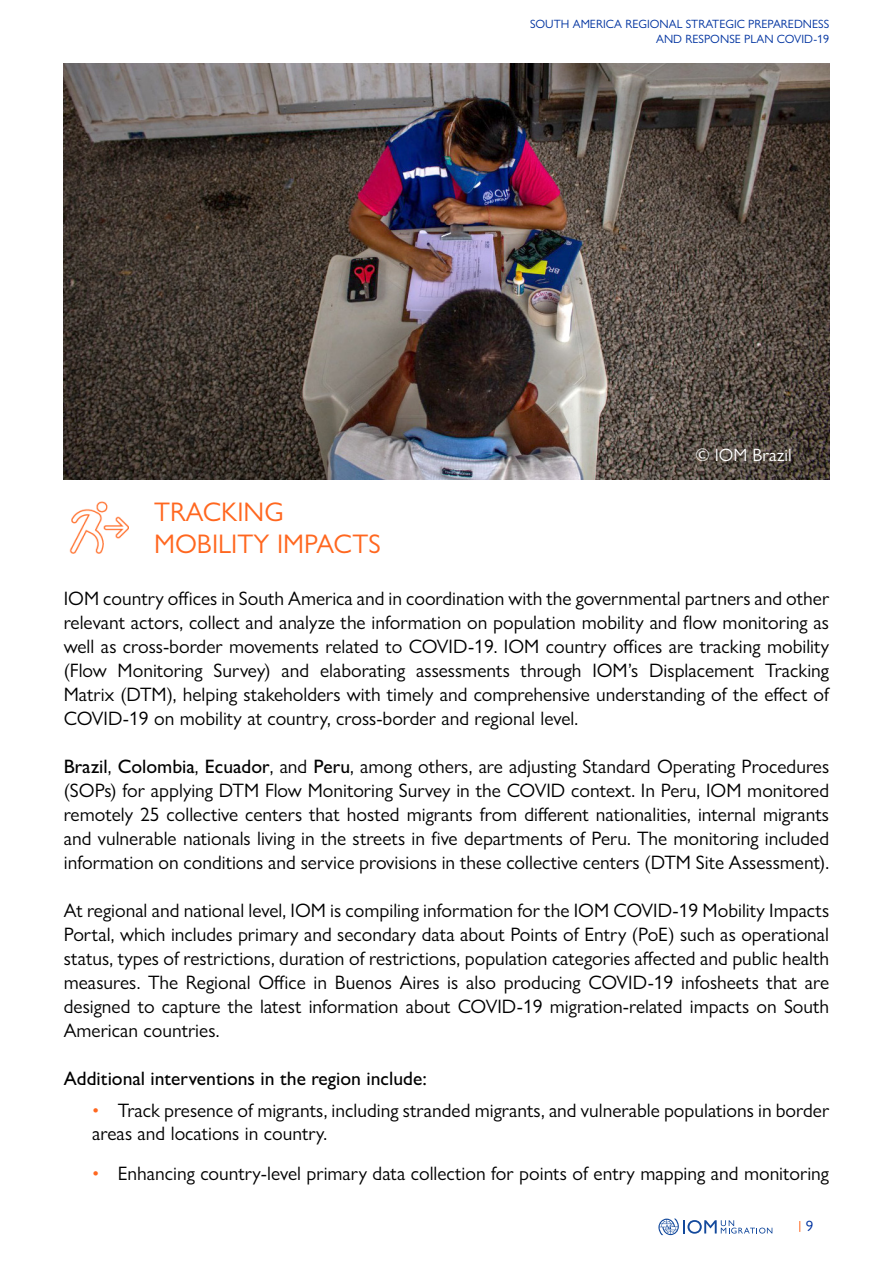
<style>
.page{position:relative;width:893px;height:1263px;background:#fff}
.page>*{position:absolute;margin:0;border:0;box-sizing:border-box;transform-origin:0 0}
.Subtitulos{font:27px/32.4px "Gill Sans Nova";color:#ff671f}
.Parrafos_generales{font:19.5px/24px "Gill Sans Nova";color:#000;text-align:justify}
.Parrafos_generales-2{font:500 19.5px "Gill Sans Nova";color:#000}
.t1{font:18px "Gill Sans Nova";color:#fff}
.t2{font:15px "Gill Sans Nova";color:#0033a0}
.t3{font:12px/14.4px "Gill Sans Nova";color:#0033a0;text-align:right}
.s1{font-weight:500}
.s2{color:#ff671f}
</style>
<div class="page">
<svg style="left:658px;top:1218px;width:114px;height:17px"></svg>
<img style="left:64px;top:64px;width:765px;height:415px">
<img style="left:70px;top:501px;width:58px;height:53px">
<p class="t3" style="left:530px;top:17px;width:301px">SOUTH AMERICA REGIONAL STRATEGIC PREPAREDNESS<br>AND RESPONSE PLAN COVID-19</p>
<p class="t1" style="left:695px;top:443px;width:98px">© IOM Brazil</p>
<p class="Subtitulos" style="left:154px;top:495px;width:228px">TRACKING<br>MOBILITY IMPACTS</p>
<p class="Parrafos_generales" style="left:64px;top:586px;width:767px">IOM country offices in South America and in coordination with the governmental partners and other relevant actors, collect and analyze the information on population mobility and flow monitoring as well as cross-border movements related to COVID-19. IOM country offices are tracking mobility (Flow Monitoring Survey) and elaborating assessments through IOM’s Displacement Tracking Matrix (DTM), helping stakeholders with timely and comprehensive understanding of the effect of COVID-19 on mobility at country, cross-border and regional level.</p>
<p class="Parrafos_generales" style="left:64px;top:754px;width:767px"><span class="s1">Brazil</span>, <span class="s1">Colombia</span>, <span class="s1">Ecuador</span>, and <span class="s1">Peru</span>, among others, are adjusting Standard Operating Procedures (SOPs) for applying DTM Flow Monitoring Survey in the COVID context. In Peru, IOM monitored remotely 25 collective centers that hosted migrants from different nationalities, internal migrants and vulnerable nationals living in the streets in five departments of Peru. The monitoring included information on conditions and service provisions in these collective centers (DTM Site Assessment).</p>
<p class="Parrafos_generales" style="left:64px;top:898px;width:767px">At regional and national level, IOM is compiling information for the IOM COVID-19 Mobility Impacts Portal, which includes primary and secondary data about Points of Entry (PoE) such as operational status, types of restrictions, duration of restrictions, population categories affected and public health measures. The Regional Office in Buenos Aires is also producing COVID-19 infosheets that are designed to capture the latest information about COVID-19 migration-related impacts on South American countries.</p>
<p class="Parrafos_generales-2" style="left:64px;top:1066px;width:365px">Additional interventions in the region include:</p>
<p class="Parrafos_generales" style="left:92px;top:1098px;width:738px;line-height:23.4px"><span class="s2">•</span> Track presence of migrants, including stranded migrants, and vulnerable populations in border areas and locations in country.</p>
<p class="Parrafos_generales" style="left:92px;top:1161px;width:738px"><span class="s2">•</span> Enhancing country-level primary data collection for points of entry mapping and monitoring</p>
<p class="t2" style="left:806px;top:1217px;width:9px">9</p>
</div>
